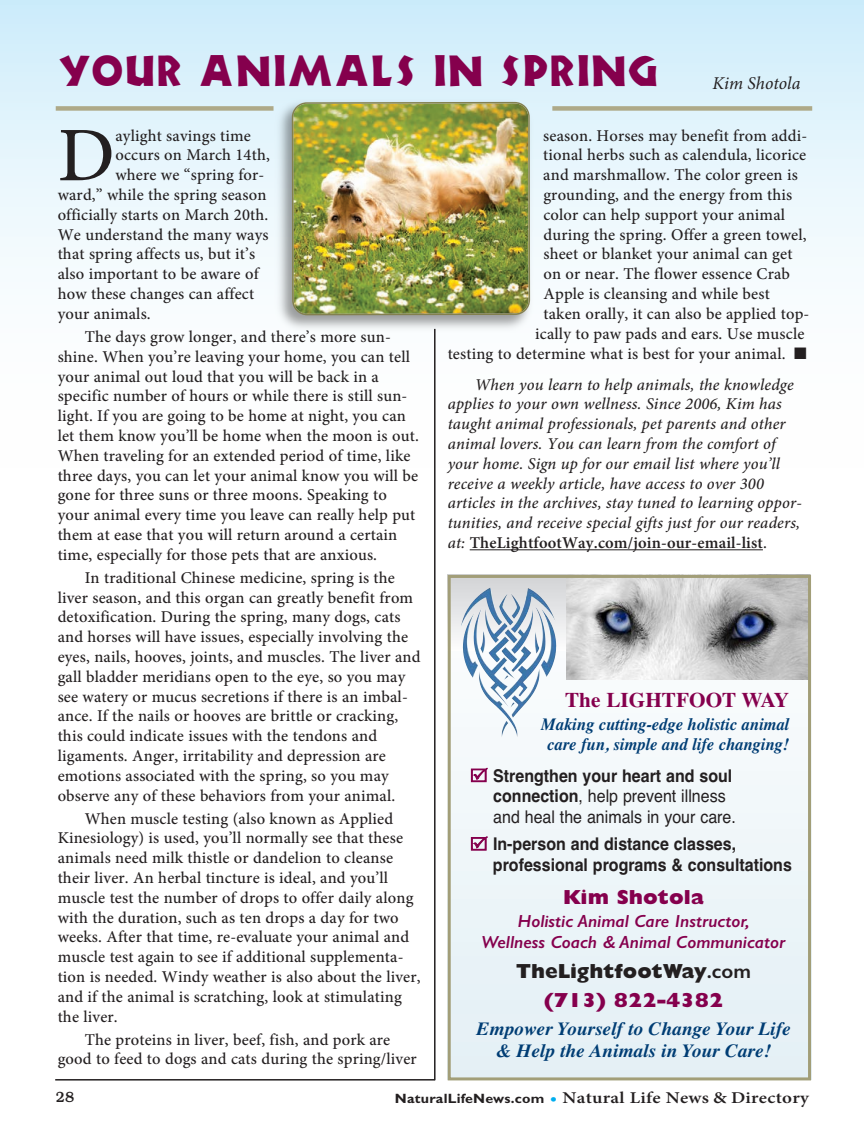
<style>
.page{position:relative;width:864px;height:1134px;background:#fff}
.page>*{position:absolute;margin:0;border:0;box-sizing:border-box;transform-origin:0 0}
.t1{font:500 77.25px "Minion Pro";color:#231f20}
.t2{font:39.6px "Heartwood Display S Si";letter-spacing:.03em;color:#85004d;scale:.95 1}
.t3{font:700 20.85px "Times";color:#85004d}
.t4{font:800 20.4px/28.7px "Gill Sans";color:#231f20;text-align:center}
.t5{font:800 20.4px "Gill Sans";color:#85004d}
.t6{font:italic 700 18.6px/22.4px "Times";color:#003d74;text-align:center}
.t7{font:italic 18px "Minion Pro";color:#231f20}
.t8{font:17.55px/20.9px "Helvetica";color:#231f20;scale:.91 1}
.t9{font:700 17.55px/20.7px "Helvetica";color:#231f20;scale:.91 1}
.t10{font:italic 600 17.55px/21px "Gill Sans";color:#85004d;text-align:center}
.t11{font:italic 700 17.25px/20.7px "Times";color:#003d74;text-align:center;scale:.96 1}
.t12{font:500 16.5px/19.8px "Minion Pro";letter-spacing:.01em;color:#231f20}
.t13{font:italic 500 16.5px/19.8px "Minion Pro";letter-spacing:.01em;color:#231f20}
.t14{font:600 16.5px "Minion Pro";letter-spacing:.015em;color:#231f20;scale:1.15 1}
.t15{font:500 15px "Bookman";color:#231f20}
.s1{font-weight:600;font-style:normal}
.s2{font-style:normal}
.s3{font-weight:700}
.s4{font-weight:600}
.s5{color:#85004d}
.s6{font-family:"Gill Sans";font-weight:700;font-size:13.5px}
.s7{color:#00aeef}
</style>
<div class="page">
<div style="left:0;top:0;width:864px;height:472px;background:linear-gradient(to bottom,#d3eefb,#fff)"></div>
<hr style="left:470px;top:549px;width:293px;height:1px;background:#231f20">
<hr style="left:55px;top:1079px;width:380px;height:2px;background:#231f20">
<div style="left:552px;top:106px;width:260px;height:5px;background:#aea988"></div>
<div style="left:56px;top:106px;width:218px;height:5px;background:#aea988"></div>
<hr style="left:434px;top:329px;width:2px;height:751px;background:#231f20">
<div style="left:448px;top:575px;width:363px;height:505px;background:#edf6f9"></div>
<svg style="left:452px;top:579px;width:115px;height:71px"></svg>
<img style="left:567px;top:579px;width:240px;height:101px">
<img style="left:463px;top:612px;width:12px;height:42px">
<div style="left:448px;top:575px;width:363px;height:505px;border:3px solid #a29e78"></div>
<img style="left:272px;top:96px;width:264px;height:239px">
<img style="left:292px;top:102px;width:238px;height:213px">
<h2 class="t2" style="left:57px;top:49px;width:635px">YOUR ANIMALS IN SPRING</h2>
<p class="t7" style="left:713px;top:72px;width:89px">Kim Shotola</p>
<h1 class="t1" style="left:58px;top:126px;width:59px">D</h1>
<p class="t12" style="left:115px;top:127px;width:137px">aylight savings time</p>
<p class="t12" style="left:115px;top:147px;width:156px">occurs on March 14th,</p>
<p class="t12" style="left:115px;top:167px;width:150px">where we “spring for-</p>
<p class="t12" style="left:58px;top:186px;width:210px">ward,” while the spring season</p>
<p class="t12" style="left:58px;top:206px;width:212px">officially starts on March 20th.</p>
<p class="t12" style="left:58px;top:226px;width:212px">We understand the many ways</p>
<p class="t12" style="left:58px;top:246px;width:199px">that spring affects us, but it’s</p>
<p class="t12" style="left:58px;top:266px;width:202px">also important to be aware of</p>
<p class="t12" style="left:58px;top:285px;width:198px">how these changes can affect</p>
<p class="t12" style="left:58px;top:305px;width:95px">your animals.</p>
<p class="t12" style="left:58px;top:328px;width:363px;text-indent:27px">The days grow longer, and there’s more sun&shy;shine. When you’re leaving your home, you can tell your animal out loud that you will be back in a specific number of hours or while there is still sun&shy;light. If you are going to be home at night, you can let them know you’ll be home when the moon is out.<br>When traveling for an extended period of time, like three days, you can let your animal know you will be gone for three suns or three moons. Speaking to your animal every time you leave can really help put them at ease that you will return around a certain time, especially for those pets that are anxious.</p>
<p class="t12" style="left:58px;top:569px;width:364px;text-indent:27px">In traditional Chinese medicine, spring is the liver season, and this organ can greatly benefit from detoxification. During the spring, many dogs, cats and horses will have issues, especially involving the eyes, nails, hooves, joints, and muscles. The liver and gall bladder meridians open to the eye, so you may see watery or mucus secretions if there is an imbal&shy;ance. If the nails or hooves are brittle or cracking, this could indicate issues with the tendons and ligaments. Anger, irritability and depression are emotions associated with the spring, so you may observe any of these behaviors from your animal.</p>
<p class="t12" style="left:58px;top:810px;width:365px;text-indent:27px">When muscle testing (also known as Applied Kinesiology) is used, you’ll normally see that these animals need milk thistle or dandelion to cleanse their liver. An herbal tincture is ideal, and you’ll muscle test the number of drops to offer daily along with the duration, such as ten drops a day for two weeks. After that time, re-evaluate your animal and muscle test again to see if additional supplementa&shy;tion is needed. Windy weather is also about the liver, and if the animal is scratching, look at stimulating the liver.</p>
<p class="t12" style="left:58px;top:1031px;width:361px;text-align:center">The proteins in liver, beef, fish, and pork are<br>good to feed to dogs and cats during the spring/liver</p>
<p class="t12" style="left:543px;top:127px;width:265px">season. Horses may benefit from addi-</p>
<p class="t12" style="left:543px;top:147px;width:264px">tional herbs such as calendula, licorice</p>
<p class="t12" style="left:543px;top:167px;width:256px">and marshmallow. The color green is</p>
<p class="t12" style="left:543px;top:186px;width:251px">grounding, and the energy from this</p>
<p class="t12" style="left:543px;top:206px;width:243px">color can help support your animal</p>
<p class="t12" style="left:543px;top:226px;width:265px">during the spring. Offer a green towel,</p>
<p class="t12" style="left:543px;top:246px;width:251px">sheet or blanket your animal can get</p>
<p class="t12" style="left:543px;top:266px;width:248px">on or near. The flower essence Crab</p>
<p class="t12" style="left:544px;top:285px;width:228px">Apple is cleansing and while best</p>
<p class="t12" style="left:544px;top:305px;width:267px">taken orally, it can also be applied top-</p>
<p class="t12" style="left:535px;top:325px;width:271px">ically to paw pads and ears. Use muscle</p>
<p class="t12" style="left:448px;top:345px;width:361px">testing to determine what is best for your animal. ■</p>
<p class="t13" style="left:448px;top:376px;width:356px;text-indent:27px">When you learn to help animals, the knowledge applies to your own wellness. Since 2006, Kim has taught animal professionals, pet parents and other animal lovers. You can learn from the comfort of your home. Sign up for our email list where you’ll receive a weekly article, have access to over 300 articles in the archives, stay tuned to learning oppor&shy;tunities, and receive special gifts just for our readers, at: <span class="s1">TheLightfootWay.com/join-our-email-list</span><span class="s2">.</span></p>
<p class="t3" style="left:565px;top:693px;width:226px">The LIGHTFOOT WAY</p>
<p class="t11" style="left:541px;top:715px;width:260px">Making cutting-edge holistic animal care fun, simple and life changing!</p>
<p class="t8" style="left:493px;top:767px;width:268px"><span class="s3">Strengthen your heart and soul connection</span>, help prevent illness and heal the animals in your care.</p>
<p class="t9" style="left:493px;top:835px;width:330px">In-person and distance classes, professional programs &amp; consultations</p>
<p class="t5" style="left:563px;top:890px;width:143px">Kim Shotola</p>
<p class="t10" style="left:482px;top:911px;width:305px">Holistic Animal Care Instructor,<br>Wellness Coach &amp; Animal Communicator</p>
<p class="t4" style="left:516px;top:959px;width:236px">TheLightfootWay<span class="s4">.com </span><span class="s5">(713) 822-4382</span></p>
<p class="t6" style="left:477px;top:1019px;width:316px">Empower Yourself to Change Your Life &amp; Help the Animals in Your Care!</p>
<p class="t15" style="left:56px;top:1091px;width:20px">28</p>
<p class="t14" style="left:395px;top:1088px;width:361px"><span class="s6">NaturalLifeNews.com</span> <span class="s7">•</span> Natural Life News &amp; Directory</p>
</div>
